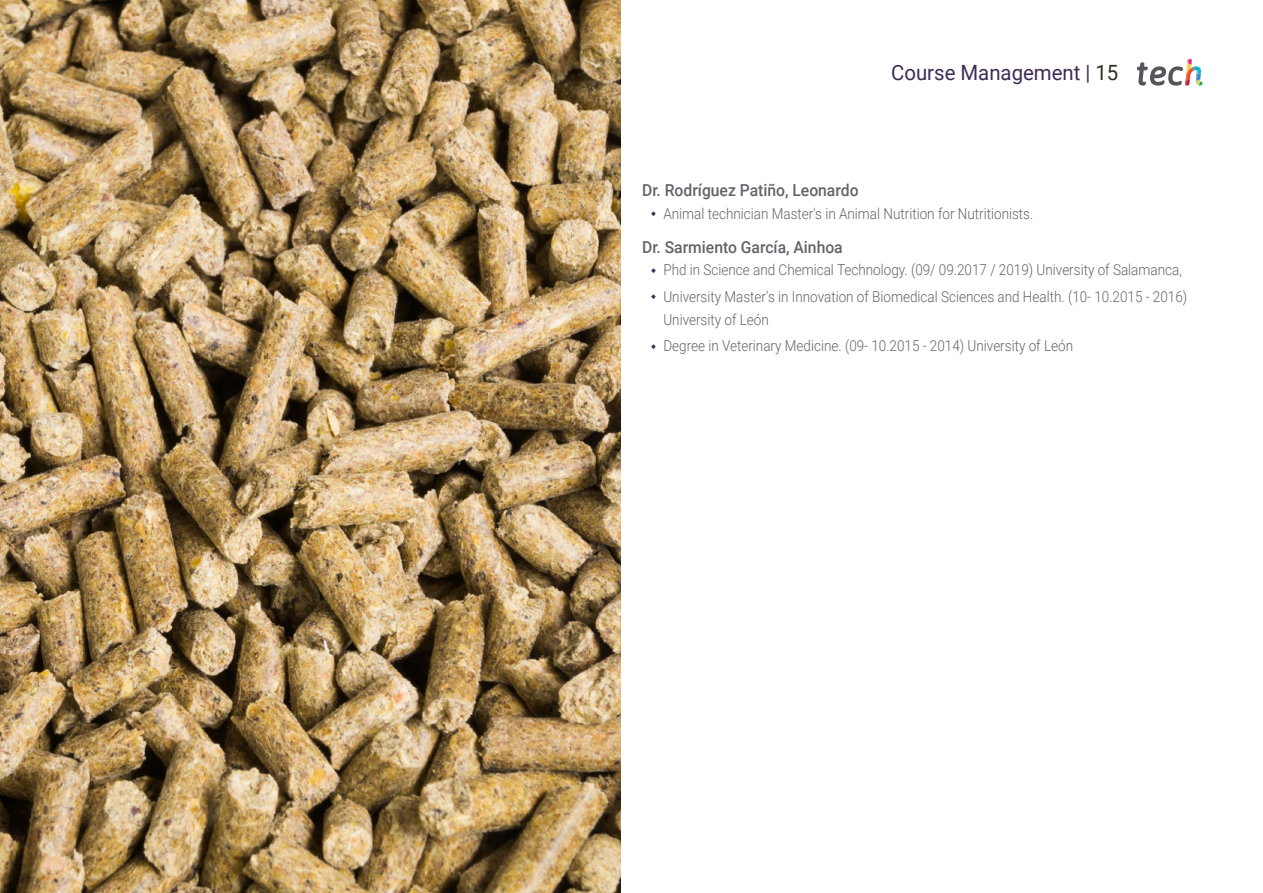
<style>
.page{position:relative;width:1263px;height:893px;background:#fff}
.page>*{position:absolute;margin:0;border:0;box-sizing:border-box;transform-origin:0 0}
.t1{font:21px "Roboto";color:#3d2b56}
.t2{font:500 16.5px "Roboto";color:#61646a;scale:.95 1}
.t3{font:300 15px/26.7px "Roboto";color:#61646a;scale:.9 1}
.s1{color:#312e20}
</style>
<div class="page">
<svg style="left:1137px;top:59px;width:65px;height:27px"></svg>
<img style="left:0;top:0;width:621px;height:893px">
<h1 class="t1" style="left:891px;top:57px;width:229px">Course Management | <span class="s1">15</span></h1>
<p class="t2" style="left:642px;top:179px;width:229px">Dr. Rodríguez Patiño, Leonardo</p>
<p class="t3" style="left:663px;top:199px;width:412px">Animal technician Master's in Animal Nutrition for Nutritionists.</p>
<p class="t2" style="left:642px;top:235px;width:213px">Dr. Sarmiento García, Ainhoa</p>
<p class="t3" style="left:663px;top:256px;width:584px">Phd in Science and Chemical Technology. (09/ 09.2017 / 2019) University of Salamanca,<br>University Master's in Innovation of Biomedical Sciences and Health. (10- 10.2015 - 2016)</p>
<p class="t3" style="left:663px;top:305px;width:457px">University of León<br>Degree in Veterinary Medicine. (09- 10.2015 - 2014) University of León</p>
</div>
